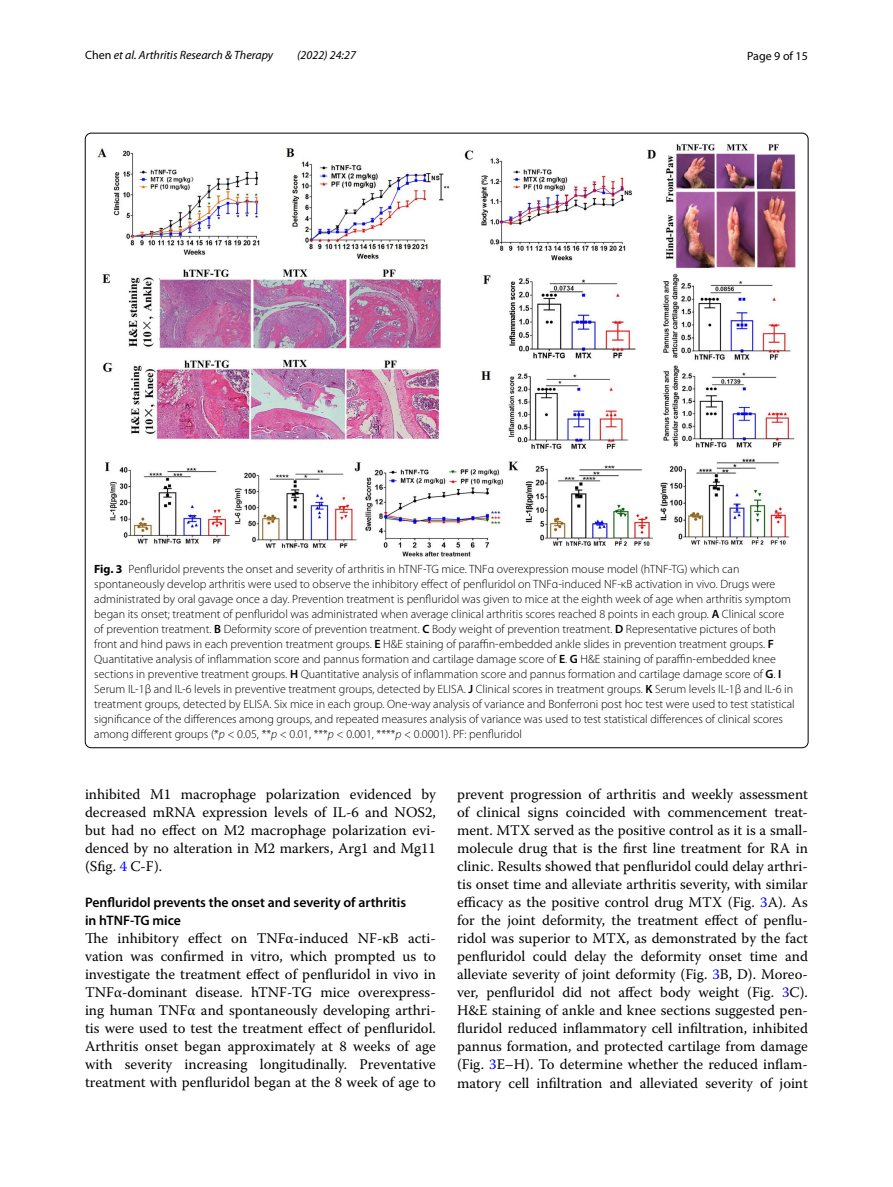
<style>
.page{position:relative;width:893px;height:1187px;background:#fff}
.page>*{position:absolute;margin:0;border:0;box-sizing:border-box;transform-origin:0 0}
.t1{font:14.7px/18px "Warnock Pro";color:#000;text-align:justify}
.t2{font:600 13.8px/18px "Myriad Pro";color:#000}
.t3{font:300 12px/15px "Myriad Pro";color:#000}
.t4{font:italic 12px "Myriad Pro";color:#000}
.t5{font:12px "Myriad Pro";color:#000}
.s1{font-style:normal}
.s2{font-weight:700}
.s3{font-weight:600}
.s4{font-style:italic}
.s5{color:#00f}
</style>
<div class="page">
<img style="left:97px;top:144px;width:699px;height:413px">
<p class="t4" style="left:85px;top:48px;width:190px"><span class="s1">Chen</span> et al. Arthritis Research &amp; Therapy</p>
<p class="t4" style="left:297px;top:48px;width:60px">(2022) 24:27</p>
<p class="t5" style="left:747px;top:48px;width:62px">Page 9 of 15</p>
<p class="t3" style="left:94px;top:562px;width:702px"><span class="s2">Fig. 3</span> Penfluridol prevents the onset and severity of arthritis in hTNF-TG mice. TNFα overexpression mouse model (hTNF-TG) which can spontaneously develop arthritis were used to observe the inhibitory effect of penfluridol on TNFα-induced NF-κB activation in vivo. Drugs were administrated by oral gavage once a day. Prevention treatment is penfluridol was given to mice at the eighth week of age when arthritis symptom began its onset; treatment of penfluridol was administrated when average clinical arthritis scores reached 8 points in each group. <span class="s3">A</span> Clinical score of prevention treatment. <span class="s3">B</span> Deformity score of prevention treatment. <span class="s3">C</span> Body weight of prevention treatment. <span class="s3">D</span> Representative pictures of both front and hind paws in each prevention treatment groups. <span class="s3">E</span> H&amp;E staining of paraffin-embedded ankle slides in prevention treatment groups. <span class="s3">F </span>Quantitative analysis of inflammation score and pannus formation and cartilage damage score of <span class="s3">E</span>. <span class="s3">G</span> H&amp;E staining of paraffin-embedded knee sections in preventive treatment groups. <span class="s3">H</span> Quantitative analysis of inflammation score and pannus formation and cartilage damage score of <span class="s3">G</span>. <span class="s3">I </span>Serum IL-1β and IL-6 levels in preventive treatment groups, detected by ELISA. <span class="s3">J</span> Clinical scores in treatment groups. <span class="s3">K</span> Serum levels IL-1β and IL-6 in treatment groups, detected by ELISA. Six mice in each group. One-way analysis of variance and Bonferroni post hoc test were used to test statistical significance of the differences among groups, and repeated measures analysis of variance was used to test statistical differences of clinical scores among different groups (*<span class="s4">p</span> &lt; 0.05, **<span class="s4">p</span> &lt; 0.01, ***<span class="s4">p</span> &lt; 0.001, ****<span class="s4">p</span> &lt; 0.0001). PF: penfluridol</p>
<p class="t1" style="left:85px;top:785px;width:352px">inhibited M1 macrophage polarization evidenced by decreased mRNA expression levels of IL-6 and NOS2, but had no effect on M2 macrophage polarization evi&shy;denced by no alteration in M2 markers, Arg1 and Mg11 (Sfig. <span class="s5">4</span> C-F).</p>
<p class="t2" style="left:85px;top:893px;width:323px">Penfluridol prevents the onset and severity of arthritis in hTNF‑TG mice</p>
<p class="t1" style="left:85px;top:929px;width:352px">The inhibitory effect on TNFα-induced NF-κB acti&shy;vation was confirmed in vitro, which prompted us to investigate the treatment effect of penfluridol in vivo in TNFα-dominant disease. hTNF-TG mice overexpress&shy;ing human TNFα and spontaneously developing arthri&shy;tis were used to test the treatment effect of penfluridol.<br>Arthritis onset began approximately at 8 weeks of age with severity increasing longitudinally. Preventative treatment with penfluridol began at the 8 week of age to</p>
<p class="t1" style="left:457px;top:785px;width:352px">prevent progression of arthritis and weekly assessment of clinical signs coincided with commencement treat&shy;ment. MTX served as the positive control as it is a small&shy;molecule drug that is the first line treatment for RA in clinic. Results showed that penfluridol could delay arthri&shy;tis onset time and alleviate arthritis severity, with similar efficacy as the positive control drug MTX (Fig. <span class="s5">3</span>A). As for the joint deformity, the treatment effect of penflu&shy;ridol was superior to MTX, as demonstrated by the fact penfluridol could delay the deformity onset time and alleviate severity of joint deformity (Fig. <span class="s5">3</span>B, D). Moreo&shy;ver, penfluridol did not affect body weight (Fig. <span class="s5">3</span>C).<br>H&amp;E staining of ankle and knee sections suggested pen&shy;fluridol reduced inflammatory cell infiltration, inhibited pannus formation, and protected cartilage from damage (Fig. <span class="s5">3</span>E–H). To determine whether the reduced inflam&shy;matory cell infiltration and alleviated severity of joint</p>
</div>
